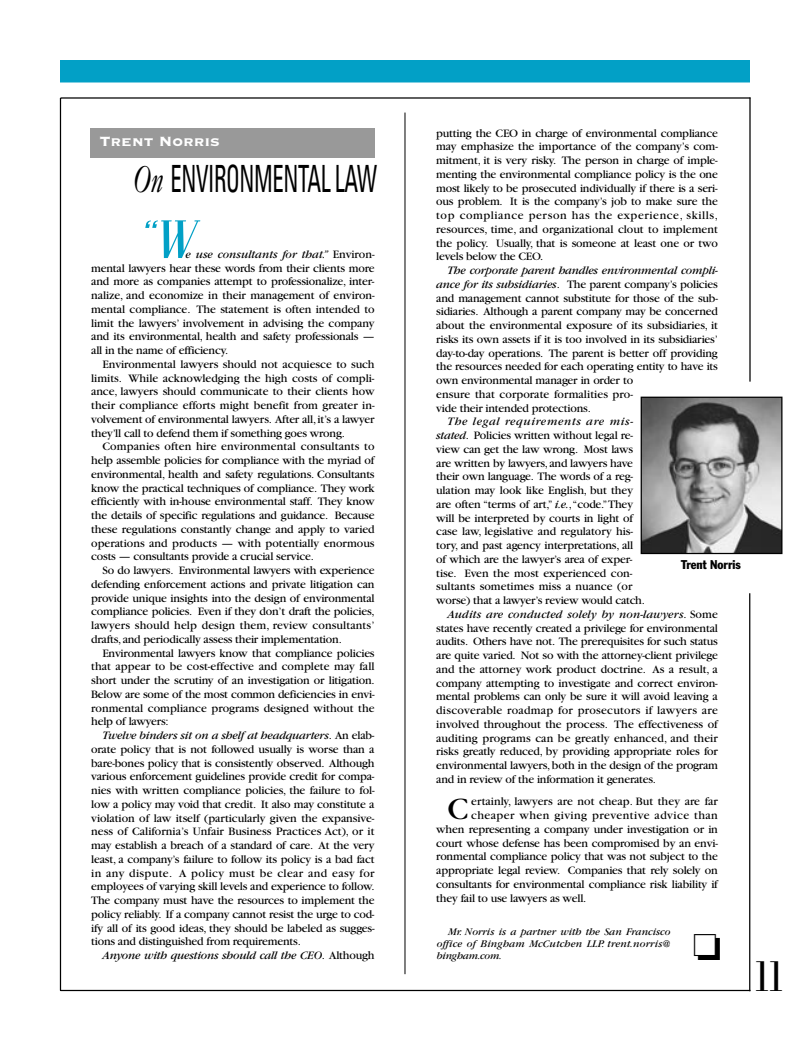
<style>
.page{position:relative;width:810px;height:1050px;background:#fff}
.page>*{position:absolute;margin:0;border:0;box-sizing:border-box;transform-origin:0 0}
.t1{font:italic 500 53.75px "Eden";color:#02a0c6}
.t2{font:500 42.5px "Eden";color:#000;scale:.95 1}
.t3{font:condensed 37.5px "Univers";letter-spacing:-.015em;color:#000;scale:.6 1}
.t4{font:32.5px "Garamond";color:#000}
.t5{font:17.5px "Copperplate Thirty Three BC";color:#fff}
.t6{font:condensed 12.5px "Franklin Gothic";color:#000}
.t7{font:11.88px/13.8px "Garamond";letter-spacing:-.015em;color:#000;text-align:justify}
.t8{font:11.88px "Garamond";letter-spacing:.025em;color:#000}
.t9{font:11.88px "Garamond";letter-spacing:.01em;color:#000}
.t10{font:italic 11.88px "Garamond";letter-spacing:-.015em;color:#000}
.t11{font:italic 11.88px "Garamond";letter-spacing:.01em;color:#000}
.t12{font:11.88px "Garamond";letter-spacing:.035em;color:#000}
.t13{font:11.88px "Garamond";letter-spacing:.005em;color:#000}
.t14{font:italic 11.88px "Garamond";letter-spacing:.05em;color:#000}
.t15{font:italic 10.62px/11.9px "Garamond";letter-spacing:.015em;color:#000;text-align:justify}
.s1{font-family:"Caslon Five Forty";font-style:italic;font-stretch:normal}
.s2{font-style:italic}
.s3{font-style:normal}
</style>
<div class="page">
<div style="left:90px;top:128px;width:285px;height:30px;background:#999"></div>
<svg style="left:640px;top:97px;width:143px;height:895px"></svg>
<div style="left:60px;top:60px;width:690px;height:22px;background:#02a0c6"></div>
<hr style="left:60px;top:97px;width:690px;height:2px;background:#000">
<hr style="left:60px;top:990px;width:690px;height:1px;background:#000">
<hr style="left:60px;top:98px;width:1px;height:892px;background:#000">
<div style="left:642px;top:560px;width:137px;height:20px;background:#fff"></div>
<hr style="left:405px;top:113px;width:1px;height:861px;background:#000">
<svg style="left:694px;top:934px;width:26px;height:26px"></svg>
<h3 class="t5" style="left:100px;top:130px;width:122px">Trent Norris</h3>
<h3 class="t3" style="left:133px;top:165px;width:408px"><span class="s1">On</span> ENVIRONMENTAL LAW</h3>
<h1 class="t1" style="left:136px;top:221px;width:68px">“W</h1>
<p class="t7" style="left:91px;top:248px;width:285px;text-indent:94px"><span class="s2">e use consultants for that.”</span> Environ&shy;mental lawyers hear these words from their clients more and more as companies attempt to professionalize, inter&shy;nalize, and economize in their management of environ&shy;mental compliance. The statement is often intended to limit the lawyers’ involvement in advising the company and its environmental, health and safety professionals — all in the name of efficiency.</p>
<p class="t7" style="left:91px;top:358px;width:285px;text-indent:11px">Environmental lawyers should not acquiesce to such limits. While acknowledging the high costs of compli&shy;ance, lawyers should communicate to their clients how their compliance efforts might benefit from greater in&shy;volvement of environmental lawyers. After all,it’s a lawyer they’ll call to defend them if something goes wrong.</p>
<p class="t7" style="left:91px;top:441px;width:285px;text-indent:11px">Companies often hire environmental consultants to help assemble policies for compliance with the myriad of environmental, health and safety regulations. Consultants know the practical techniques of compliance. They work efficiently with in-house environmental staff. They know the details of specific regulations and guidance. Because these regulations constantly change and apply to varied operations and products — with potentially enormous costs — consultants provide a crucial service.</p>
<p class="t7" style="left:91px;top:565px;width:285px;text-indent:11px">So do lawyers. Environmental lawyers with experience defending enforcement actions and private litigation can provide unique insights into the design of environmental compliance policies. Even if they don’t draft the policies, lawyers should help design them, review consultants’ drafts,and periodically assess their implementation.</p>
<p class="t7" style="left:91px;top:647px;width:285px;text-indent:11px">Environmental lawyers know that compliance policies that appear to be cost-effective and complete may fall short under the scrutiny of an investigation or litigation.<br>Below are some of the most common deficiencies in envi&shy;ronmental compliance programs designed without the help of lawyers:</p>
<p class="t7" style="left:91px;top:730px;width:285px;text-indent:11px"><span class="s2">Twelve binders sit on a shelf at headquarters</span>. An elab&shy;orate policy that is not followed usually is worse than a bare-bones policy that is consistently observed. Although various enforcement guidelines provide credit for compa&shy;nies with written compliance policies, the failure to fol&shy;low a policy may void that credit. It also may constitute a violation of law itself (particularly given the expansive&shy;ness of California’s Unfair Business Practices Act), or it may establish a breach of a standard of care. At the very least, a company’s failure to follow its policy is a bad fact in any dispute. A policy must be clear and easy for employees of varying skill levels and experience to follow.<br>The company must have the resources to implement the policy reliably. If a company cannot resist the urge to cod&shy;ify all of its good ideas, they should be labeled as sugges&shy;tions and distinguished from requirements.</p>
<p class="t10" style="left:102px;top:952px;width:274px">Anyone with questions should call the CEO<span class="s3">. Although</span></p>
<p class="t7" style="left:436px;top:127px;width:283px">putting the CEO in charge of environmental compliance may emphasize the importance of the company’s com&shy;mitment, it is very risky. The person in charge of imple&shy;menting the environmental compliance policy is the one most likely to be prosecuted individually if there is a seri&shy;ous problem. It is the company’s job to make sure the top compliance person has the experience, skills, resources, time, and organizational clout to implement the policy. Usually, that is someone at least one or two levels below the CEO.</p>
<p class="t7" style="left:436px;top:265px;width:283px;text-align:left;text-indent:11px"><span class="s2">The corporate parent handles environmental compli&shy;ance for its subsidiaries</span>. The parent company’s policies and management cannot substitute for those of the sub&shy;sidiaries. Although a parent company may be concerned about the environmental exposure of its subsidiaries, it risks its own assets if it is too involved in its subsidiaries’ day-to-day operations. The parent is better off providing the resources needed for each operating entity to have its own environmental manager in order to<br>ensure that corporate formalities pro-<br>vide their intended protections.</p>
<p class="t14" style="left:448px;top:418px;width:187px">The legal requirements are mis-</p>
<p class="t7" style="left:436px;top:430px;width:198px"><span class="s2">stated</span>. Policies written without legal re-</p>
<p class="t7" style="left:436px;top:443px;width:198px">view can get the law wrong. Most laws</p>
<p class="t7" style="left:436px;top:457px;width:198px">are written by lawyers,and lawyers have</p>
<p class="t7" style="left:436px;top:471px;width:198px">their own language. The words of a reg-</p>
<p class="t7" style="left:436px;top:485px;width:198px">ulation may look like English, but they</p>
<p class="t7" style="left:436px;top:498px;width:198px">are often “terms of art,” <span class="s2">i.e.</span>,“code.”They</p>
<p class="t7" style="left:436px;top:512px;width:198px">will be interpreted by courts in light of</p>
<p class="t7" style="left:436px;top:526px;width:198px">case law, legislative and regulatory his-</p>
<p class="t7" style="left:436px;top:540px;width:198px">tory, and past agency interpretations, all</p>
<p class="t7" style="left:436px;top:553px;width:198px">of which are the lawyer’s area of exper-</p>
<p class="t7" style="left:436px;top:567px;width:198px">tise. Even the most experienced con-</p>
<p class="t13" style="left:436px;top:582px;width:198px">sultants sometimes miss a nuance (or</p>
<p class="t7" style="left:436px;top:595px;width:210px">worse) that a lawyer’s review would catch.</p>
<p class="t11" style="left:448px;top:610px;width:272px">Audits are conducted solely by non-lawyers<span class="s3">. Some</span></p>
<p class="t7" style="left:436px;top:622px;width:283px">states have recently created a privilege for environmental</p>
<p class="t7" style="left:436px;top:636px;width:283px">audits. Others have not. The prerequisites for such status</p>
<p class="t7" style="left:436px;top:650px;width:283px">are quite varied. Not so with the attorney-client privilege</p>
<p class="t7" style="left:436px;top:663px;width:283px">and the attorney work product doctrine. As a result, a</p>
<p class="t7" style="left:436px;top:677px;width:283px">company attempting to investigate and correct environ-</p>
<p class="t7" style="left:436px;top:691px;width:283px">mental problems can only be sure it will avoid leaving a</p>
<p class="t8" style="left:436px;top:706px;width:283px">discoverable roadmap for prosecutors if lawyers are</p>
<p class="t7" style="left:436px;top:718px;width:283px">involved throughout the process. The effectiveness of</p>
<p class="t9" style="left:436px;top:734px;width:283px">auditing programs can be greatly enhanced, and their</p>
<p class="t7" style="left:436px;top:746px;width:283px">risks greatly reduced, by providing appropriate roles for</p>
<p class="t7" style="left:436px;top:760px;width:283px">environmental lawyers, both in the design of the program</p>
<p class="t7" style="left:436px;top:773px;width:221px">and in review of the information it generates.</p>
<h3 class="t4" style="left:448px;top:798px;width:22px">C</h3>
<p class="t7" style="left:471px;top:796px;width:248px">ertainly, lawyers are not cheap. But they are far</p>
<p class="t6" style="left:681px;top:560px;width:61px">Trent Norris</p>
<p class="t12" style="left:471px;top:811px;width:248px">cheaper when giving preventive advice than</p>
<p class="t7" style="left:436px;top:823px;width:283px">when representing a company under investigation or in</p>
<p class="t7" style="left:436px;top:837px;width:283px">court whose defense has been compromised by an envi-</p>
<p class="t7" style="left:436px;top:851px;width:283px">ronmental compliance policy that was not subject to the</p>
<p class="t7" style="left:436px;top:865px;width:283px">appropriate legal review. Companies that rely solely on</p>
<p class="t7" style="left:436px;top:878px;width:283px">consultants for environmental compliance risk liability if</p>
<p class="t7" style="left:436px;top:892px;width:152px">they fail to use lawyers as well.</p>
<p class="t15" style="left:437px;top:927px;width:235px;text-indent:11px">Mr. Norris is a partner with the San Francisco office of Bingham McCutchen LLP. trent.norris@ bingham.com.</p>
<h2 class="t2" style="left:755px;top:961px;width:31px">11</h2>
</div>
